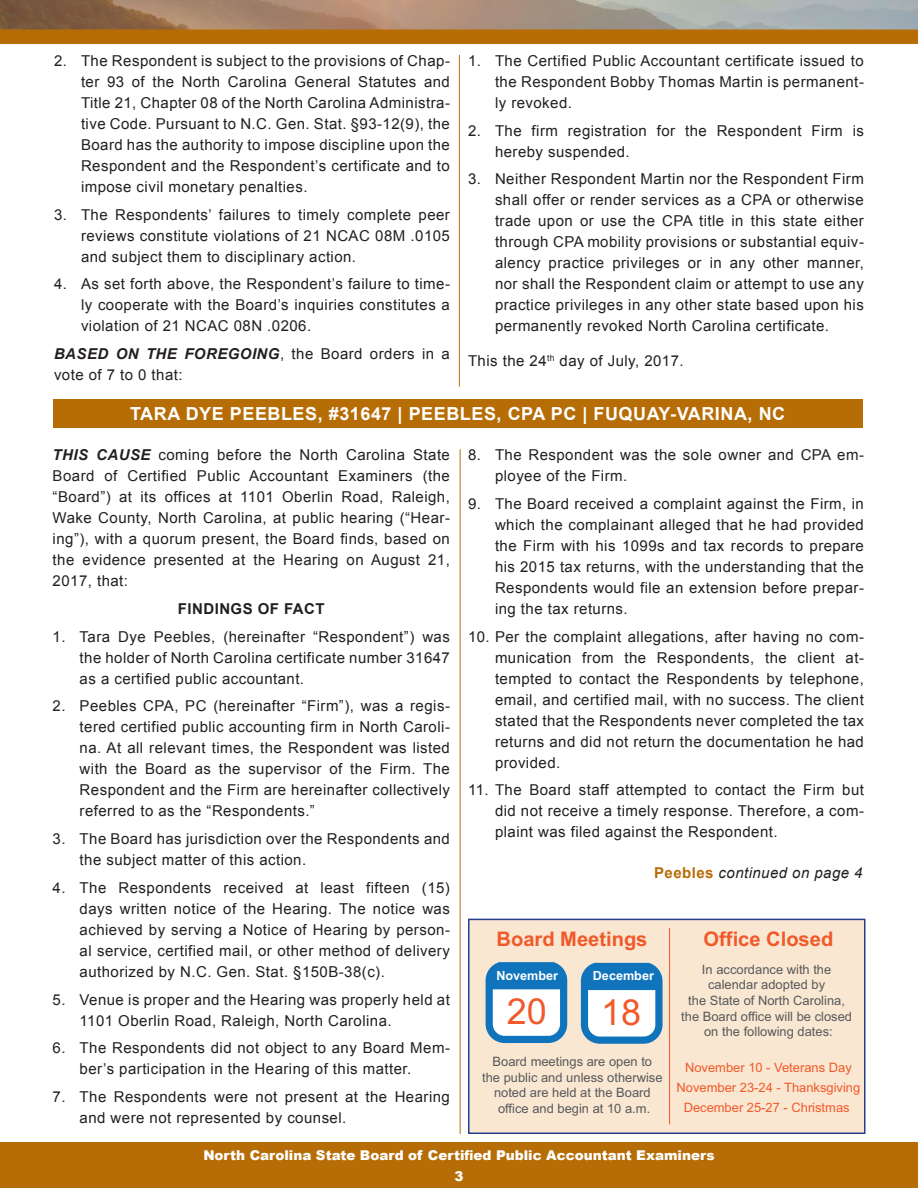
<style>
.page{position:relative;width:918px;height:1188px;background:#fff}
.page>*{position:absolute;margin:0;border:0;box-sizing:border-box;transform-origin:0 0}
.t1{font:36px "Arial";color:#f1592a}
.t2{font:700 20.1px "Arial";color:#f1592a}
.Orders_Body_Text_Sec{font:700 18px "Arial";letter-spacing:.03em;color:#fff}
.Body_Style_for_Artic{font:15px/21px "Arial";letter-spacing:.03em;color:#231f20;text-align:justify}
.Body_Style_for_Artic-2{font:italic 15px "Arial";letter-spacing:.03em;color:#231f20}
.Body_Style_for_Artic-3{font:700 15px "Arial";letter-spacing:.03em;color:#231f20}
.t3{font:900 13.5px/21px "Arial";color:#fff;text-align:center}
.t4{font:12.9px/15.5px "Arial";color:#58595b;text-align:center}
.t5{font:12.9px/20.1px "Arial";color:#f1592a;text-align:center}
.t6{font:700 12.6px "Arial";color:#fff}
.s1{font-weight:700;font-style:italic}
.s2{font-weight:700;font-style:normal;color:#b76d06}
</style>
<div class="page">
<img style="left:0;top:0;width:918px;height:29px">
<svg style="left:0;top:29px;width:918px;height:15px;background:#b66e0a"></svg>
<div style="left:0;top:1143px;width:918px;height:45px;background:#b76d06"></div>
<div style="left:53px;top:399px;width:810px;height:28px;background:#b76d06"></div>
<div style="left:469px;top:919px;width:396px;height:214px;background:#f9e7d2"></div>
<svg style="left:486px;top:962px;width:81px;height:81px;background:#89b9dc"></svg>
<svg style="left:581px;top:963px;width:82px;height:81px;background:#8abadc"></svg>
<hr style="left:669px;top:928px;width:1px;height:196px;background:#f1592a">
<div style="left:468px;top:919px;width:398px;height:215px;border:2px solid #253f8e"></div>
<hr style="left:459px;top:55px;width:1px;height:332px;background:#b76d06">
<hr style="left:460px;top:449px;width:1px;height:685px;background:#b76d06">
<p class="Body_Style_for_Artic" style="left:81px;top:50px;width:370px;text-indent:-27px">2. The Respondent is subject to the provisions of Chap&shy;ter 93 of the North Carolina General Statutes and Title 21, Chapter 08 of the North Carolina Administra&shy;tive Code. Pursuant to N.C. Gen. Stat. §93-12(9), the Board has the authority to impose discipline upon the Respondent and the Respondent’s certificate and to impose civil monetary penalties.</p>
<p class="Body_Style_for_Artic" style="left:81px;top:204px;width:370px;text-indent:-27px">3. The Respondents’ failures to timely complete peer reviews constitute violations of 21 NCAC 08M .0105 and subject them to disciplinary action.</p>
<p class="Body_Style_for_Artic" style="left:81px;top:274px;width:370px;text-indent:-27px">4. As set forth above, the Respondent’s failure to time&shy;ly cooperate with the Board’s inquiries constitutes a violation of 21 NCAC 08N .0206.</p>
<p class="Body_Style_for_Artic" style="left:54px;top:344px;width:397px"><span class="s1">BASED ON THE FOREGOING</span>, the Board orders in a vote of 7 to 0 that:</p>
<p class="Body_Style_for_Artic" style="left:495px;top:50px;width:370px;text-indent:-27px">1. The Certified Public Accountant certificate issued to the Respondent Bobby Thomas Martin is permanent&shy;ly revoked.</p>
<p class="Body_Style_for_Artic" style="left:495px;top:120px;width:370px;text-indent:-27px">2. The firm registration for the Respondent Firm is hereby suspended.</p>
<p class="Body_Style_for_Artic" style="left:495px;top:169px;width:370px;text-indent:-27px">3. Neither Respondent Martin nor the Respondent Firm shall offer or render services as a CPA or otherwise trade upon or use the CPA title in this state either through CPA mobility provisions or substantial equiv&shy;alency practice privileges or in any other manner, nor shall the Respondent claim or attempt to use any practice privileges in any other state based upon his permanently revoked North Carolina certificate.</p>
<p class="Body_Style_for_Artic" style="left:468px;top:350px;width:217px">This the 24<sup>th</sup> day of July, 2017.</p>
<p class="Orders_Body_Text_Sec" style="left:130px;top:402px;width:657px">TARA DYE PEEBLES, #31647 | PEEBLES, CPA PC | FUQUAY-VARINA, NC</p>
<p class="Body_Style_for_Artic" style="left:53px;top:445px;width:399px"><span class="s1">THIS CAUSE</span> coming before the North Carolina State Board of Certified Public Accountant Examiners (the “Board”) at its offices at 1101 Oberlin Road, Raleigh, Wake County, North Carolina, at public hearing (“Hear&shy;ing”), with a quorum present, the Board finds, based on the evidence presented at the Hearing on August 21, 2017, that:</p>
<p class="Body_Style_for_Artic-3" style="left:178px;top:599px;width:148px">FINDINGS OF FACT</p>
<p class="Body_Style_for_Artic" style="left:80px;top:626px;width:372px;text-indent:-27px">1. Tara Dye Peebles, (hereinafter “Respondent”) was the holder of North Carolina certificate number 31647 as a certified public accountant.</p>
<p class="Body_Style_for_Artic" style="left:80px;top:696px;width:372px;text-indent:-27px">2. Peebles CPA, PC (hereinafter “Firm”), was a regis&shy;tered certified public accounting firm in North Caroli&shy;na. At all relevant times, the Respondent was listed with the Board as the supervisor of the Firm. The Respondent and the Firm are hereinafter collectively referred to as the “Respondents.”</p>
<p class="Body_Style_for_Artic" style="left:80px;top:829px;width:372px;text-indent:-27px">3. The Board has jurisdiction over the Respondents and the subject matter of this action.</p>
<p class="Body_Style_for_Artic" style="left:80px;top:877px;width:372px;text-indent:-27px">4. The Respondents received at least fifteen (15) days written notice of the Hearing. The notice was achieved by serving a Notice of Hearing by person&shy;al service, certified mail, or other method of delivery authorized by N.C. Gen. Stat. §150B-38(c).</p>
<p class="Body_Style_for_Artic" style="left:80px;top:989px;width:372px;text-indent:-27px">5. Venue is proper and the Hearing was properly held at<br>1101 Oberlin Road, Raleigh, North Carolina.</p>
<p class="Body_Style_for_Artic" style="left:80px;top:1038px;width:372px;text-indent:-27px">6. The Respondents did not object to any Board Mem&shy;ber’s participation in the Hearing of this matter.</p>
<p class="Body_Style_for_Artic" style="left:80px;top:1087px;width:372px;text-indent:-27px">7. The Respondents were not present at the Hearing and were not represented by counsel.</p>
<p class="Body_Style_for_Artic" style="left:495px;top:445px;width:370px;text-indent:-27px">8. The Respondent was the sole owner and CPA em&shy;ployee of the Firm.</p>
<p class="Body_Style_for_Artic" style="left:495px;top:493px;width:370px;text-indent:-27px">9. The Board received a complaint against the Firm, in which the complainant alleged that he had provided the Firm with his 1099s and tax records to prepare his 2015 tax returns, with the understanding that the Respondents would file an extension before prepar&shy;ing the tax returns.</p>
<p class="Body_Style_for_Artic" style="left:495px;top:626px;width:370px;text-indent:-27px">10. Per the complaint allegations, after having no com&shy;munication from the Respondents, the client at&shy;tempted to contact the Respondents by telephone, email, and certified mail, with no success. The client stated that the Respondents never completed the tax returns and did not return the documentation he had provided.</p>
<p class="Body_Style_for_Artic" style="left:495px;top:780px;width:370px;text-indent:-27px">11. The Board staff attempted to contact the Firm but did not receive a timely response. Therefore, a com&shy;plaint was filed against the Respondent.</p>
<p class="Body_Style_for_Artic-2" style="left:654px;top:863px;width:210px"><span class="s2">Peebles</span> continued on page 4</p>
<p class="t2" style="left:704px;top:926px;width:131px">Office Closed</p>
<p class="t4" style="left:681px;top:962px;width:172px">In accordance with the calendar adopted by<br>the State of North Carolina, the Board office will be closed on the following dates:</p>
<p class="t5" style="left:677px;top:1057px;width:185px">November 10 - Veterans Day<br>November 23-24 - Thanksgiving<br>December 25-27 - Christmas</p>
<p class="t2" style="left:497px;top:926px;width:152px">Board Meetings</p>
<p class="t6" style="left:496px;top:967px;width:63px">November</p>
<p class="t6" style="left:593px;top:968px;width:63px">December</p>
<p class="t1" style="left:507px;top:988px;width:41px">20</p>
<p class="t1" style="left:601px;top:989px;width:41px">18</p>
<p class="t4" style="left:482px;top:1054px;width:182px">Board meetings are open to the public and unless otherwise noted are held at the Board office and begin at 10 a.m.</p>
<p class="t3" style="left:203px;top:1144px;width:513px">North Carolina State Board of Certified Public Accountant Examiners<br>3</p>
</div>
